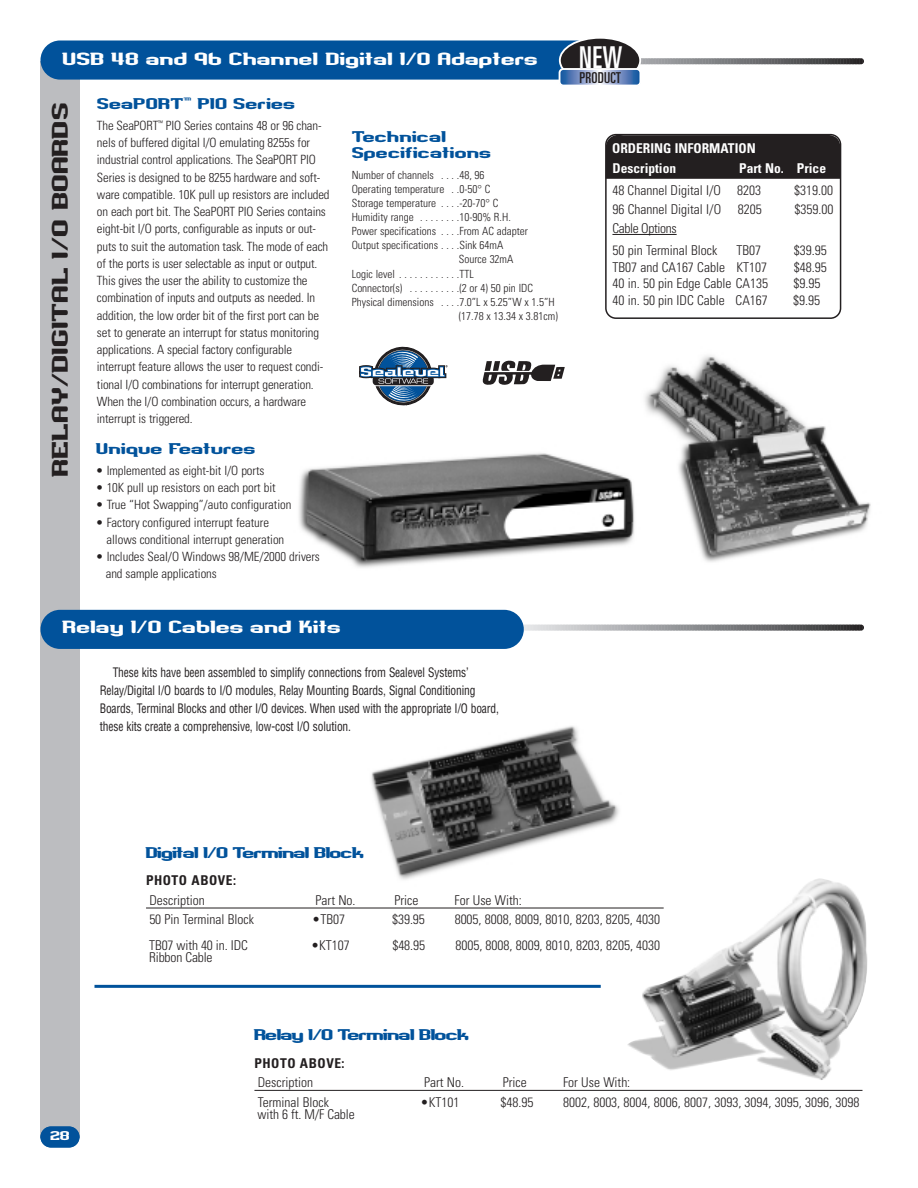
<style>
.page{position:relative;width:918px;height:1188px;background:#fff}
.page>*{position:absolute;margin:0;border:0;box-sizing:border-box;transform-origin:0 0}
.t1{font:ultra-condensed 30.15px "Univers";color:#fff}
.t2{font:24px "Werkman Regurge";color:#231f20}
.t3{font:18.75px "Werkman Regurge";color:#fff}
.t4{font:16.5px/16.5px "Werkman Regurge";color:#01529b}
.t5{font:16.5px "Werkman Regurge";letter-spacing:-.06em;color:#01529b}
.t6{font:ultra-condensed 15px "Univers";letter-spacing:.01em;color:#231f20}
.t7{font:300 condensed 13.5px/21.9px "Univers";color:#231f20}
.t8{font:700 condensed 13.5px/20px "Univers";color:#fff}
.t9{font:700 condensed 13.5px "Univers";letter-spacing:.04em;color:#231f20}
.t10{font:13.5px "Werkman Regurge";color:#fff}
.t11{font:300 condensed 12.75px/17.2px "Univers";letter-spacing:-.01em;color:#231f20}
.t12{font:condensed 12.75px/18px "Helvetica";letter-spacing:-.01em;color:#231f20;scale:.9 1}
.t13{font:300 condensed 11.25px "Univers";color:#231f20}
.s1{font-size:16.5px}
</style>
<div class="page">
<div style="left:40px;top:62px;width:40px;height:1076px;background:#bcbdc0"></div>
<div style="left:40px;top:1126px;width:40px;height:22px;background:#01529b;border-radius:10px"></div>
<div style="left:40px;top:40px;width:574px;height:40px;background:#01529b;border-radius:20px"></div>
<svg style="left:524px;top:625px;width:340px;height:6px;background:#929395"></svg>
<div style="left:40px;top:610px;width:484px;height:39px;background:#01529b;border-radius:20px"></div>
<img style="left:299px;top:355px;width:572px;height:213px">
<svg style="left:605px;top:140px;width:236px;height:179px"></svg>
<div style="left:606px;top:134px;width:235px;height:45px;background:#231f20"></div>
<hr style="left:612px;top:176px;width:222px;height:1px;background:#231f20">
<hr style="left:612px;top:234px;width:65px;height:1px;background:#231f20">
<svg style="left:490px;top:38px;width:374px;height:47px"></svg>
<svg style="left:357px;top:346px;width:91px;height:61px"></svg>
<svg style="left:483px;top:361px;width:82px;height:24px"></svg>
<img style="left:371px;top:726px;width:248px;height:154px">
<hr style="left:146px;top:908px;width:518px;height:1px;background:#231f20">
<img style="left:626px;top:878px;width:242px;height:202px">
<hr style="left:254px;top:1090px;width:608px;height:1px;background:#231f20">
<hr style="left:94px;top:985px;width:507px;height:3px;background:#01529b">
<h3 class="t3" style="left:62px;top:53px;width:477px">USB 48 and 96 Channel Digital I/O Adapters</h3>
<p class="t4" style="left:97px;top:97px;width:200px">SeaPORT<sup>™</sup> PIO Series</p>
<p class="t11" style="left:97px;top:118px;width:234px">The SeaPORT<sup>™</sup> PIO Series contains 48 or 96 chan&shy;nels of buffered digital I/O emulating 8255s for industrial control applications. The SeaPORT PIO Series is designed to be 8255 hardware and soft&shy;ware compatible. 10K pull up resistors are included on each port bit. The SeaPORT PIO Series contains eight-bit I/O ports, configurable as inputs or out&shy;puts to suit the automation task. The mode of each of the ports is user selectable as input or output.<br>This gives the user the ability to customize the combination of inputs and outputs as needed. In addition, the low order bit of the first port can be set to generate an interrupt for status monitoring applications. A special factory configurable interrupt feature allows the user to request condi&shy;tional I/O combinations for interrupt generation.<br>When the I/O combination occurs, a hardware interrupt is triggered.</p>
<p class="t4" style="left:96px;top:442px;width:161px">Unique Features</p>
<p class="t11" style="left:96px;top:463px;width:170px">• Implemented as eight-bit I/O ports</p>
<p class="t11" style="left:96px;top:480px;width:181px">• 10K pull up resistors on each port bit</p>
<p class="t11" style="left:96px;top:497px;width:197px">• True “Hot Swapping”/auto configuration</p>
<p class="t11" style="left:107px;top:515px;width:179px;text-indent:-11px">• Factory configured interrupt feature allows conditional interrupt generation</p>
<p class="t11" style="left:106px;top:549px;width:216px;text-indent:-10px">• Includes SeaI/O Windows 98/ME/2000 drivers and sample applications</p>
<h2 class="t2" style="left:52px;top:477px;width:376px;rotate:-90deg">RELAY/DIGITAL I/O BOARDS</h2>
<p class="t4" style="left:352px;top:129px;width:141px">Technical<br>Specifications</p>
<p class="t13" style="left:352px;top:170px;width:134px">Number of channels . . . .48, 96</p>
<p class="t13" style="left:352px;top:185px;width:140px">Operating temperature . .0-50° C</p>
<p class="t13" style="left:352px;top:199px;width:148px">Storage temperature . . . .-20-70° C</p>
<p class="t13" style="left:352px;top:213px;width:161px">Humidity range . . . . . . . .10-90% R.H.</p>
<p class="t13" style="left:352px;top:227px;width:178px">Power specifications . . . .From AC adapter</p>
<p class="t13" style="left:352px;top:241px;width:153px">Output specifications . . . .Sink 64mA</p>
<p class="t13" style="left:459px;top:255px;width:56px">Source 32mA</p>
<p class="t13" style="left:352px;top:270px;width:124px">Logic level . . . . . . . . . . . .TTL</p>
<p class="t13" style="left:352px;top:284px;width:183px">Connector(s) . . . . . . . . . .(2 or 4) 50 pin IDC</p>
<p class="t13" style="left:352px;top:298px;width:204px">Physical dimensions . . . .7.0”L x 5.25”W x 1.5”H</p>
<p class="t13" style="left:459px;top:312px;width:101px">(17.78 x 13.34 x 3.81cm)</p>
<h3 class="t3" style="left:62px;top:620px;width:280px">Relay I/O Cables and Kits</h3>
<p class="t12" style="left:100px;top:664px;width:445px;text-indent:13px">These kits have been assembled to simplify connections from Sealevel Systems’ Relay/Digital I/O boards to I/O modules, Relay Mounting Boards, Signal Conditioning Boards, Terminal Blocks and other I/O devices. When used with the appropriate I/O board, these kits create a comprehensive, low-cost I/O solution.</p>
<h1 class="t1" style="left:579px;top:46px;width:45px">NEW</h1>
<p class="t6" style="left:580px;top:72px;width:43px">PRODUCT</p>
<p class="t8" style="left:612px;top:140px;width:145px">ORDERING INFORMATION<br>Description</p>
<p class="t8" style="left:739px;top:160px;width:88px">Part No. Price</p>
<p class="t7" style="left:612px;top:181px;width:150px">48 Channel Digital I/O 8203</p>
<p class="t7" style="left:794px;top:181px;width:40px">$319.00</p>
<p class="t7" style="left:612px;top:200px;width:151px">96 Channel Digital I/O 8205</p>
<p class="t7" style="left:795px;top:200px;width:40px">$359.00</p>
<p class="t7" style="left:612px;top:219px;width:106px">Cable Options<br>50 pin Terminal Block</p>
<p class="t7" style="left:736px;top:241px;width:26px">TB07</p>
<p class="t7" style="left:794px;top:241px;width:34px">$39.95</p>
<p class="t7" style="left:612px;top:257px;width:156px">TB07 and CA167 Cable KT107</p>
<p class="t7" style="left:794px;top:257px;width:34px">$48.95</p>
<p class="t7" style="left:612px;top:274px;width:157px">40 in. 50 pin Edge Cable CA135</p>
<p class="t7" style="left:793px;top:274px;width:28px">$9.95</p>
<p class="t7" style="left:612px;top:290px;width:157px">40 in. 50 pin IDC Cable CA167</p>
<p class="t7" style="left:793px;top:290px;width:28px">$9.95</p>
<p class="t5" style="left:145px;top:847px;width:220px">Digital I/O Terminal Block</p>
<p class="t9" style="left:146px;top:875px;width:92px">PHOTO ABOVE:</p>
<p class="t7" style="left:149px;top:890px;width:57px">Description</p>
<p class="t7" style="left:316px;top:890px;width:42px">Part No.</p>
<p class="t7" style="left:394px;top:890px;width:25px">Price</p>
<p class="t7" style="left:455px;top:890px;width:69px">For Use With:</p>
<p class="t7" style="left:149px;top:910px;width:106px">50 Pin Terminal Block</p>
<p class="t7" style="left:312px;top:910px;width:34px">•TB07</p>
<p class="t7" style="left:392px;top:910px;width:34px">$39.95</p>
<p class="t7" style="left:455px;top:910px;width:207px">8005, 8008, 8009, 8010, 8203, 8205, 4030</p>
<p class="t7" style="left:149px;top:935px;width:100px">TB07 with 40 in. IDC</p>
<p class="t7" style="left:311px;top:935px;width:40px">•KT107</p>
<p class="t7" style="left:392px;top:935px;width:34px">$48.95</p>
<p class="t7" style="left:456px;top:935px;width:206px">8005, 8008, 8009, 8010, 8203, 8205, 4030</p>
<p class="t7" style="left:149px;top:948px;width:65px">Ribbon Cable</p>
<p class="t5" style="left:254px;top:1029px;width:217px">Relay I/O Terminal Block</p>
<p class="t10" style="left:50px;top:1131px;width:21px">2 8<span class="s1">-</span></p>
<p class="t9" style="left:254px;top:1058px;width:92px">PHOTO ABOVE:</p>
<p class="t7" style="left:258px;top:1073px;width:57px">Description</p>
<p class="t7" style="left:424px;top:1073px;width:42px">Part No.</p>
<p class="t7" style="left:503px;top:1073px;width:25px">Price</p>
<p class="t7" style="left:563px;top:1073px;width:69px">For Use With:</p>
<p class="t7" style="left:258px;top:1092px;width:73px">Terminal Block</p>
<p class="t7" style="left:421px;top:1092px;width:40px">•KT101</p>
<p class="t7" style="left:500px;top:1092px;width:34px">$48.95</p>
<p class="t7" style="left:563px;top:1092px;width:298px">8002, 8003, 8004, 8006, 8007, 3093, 3094, 3095, 3096, 3098</p>
<p class="t7" style="left:258px;top:1105px;width:99px">with 6 ft. M/F Cable</p>
</div>
